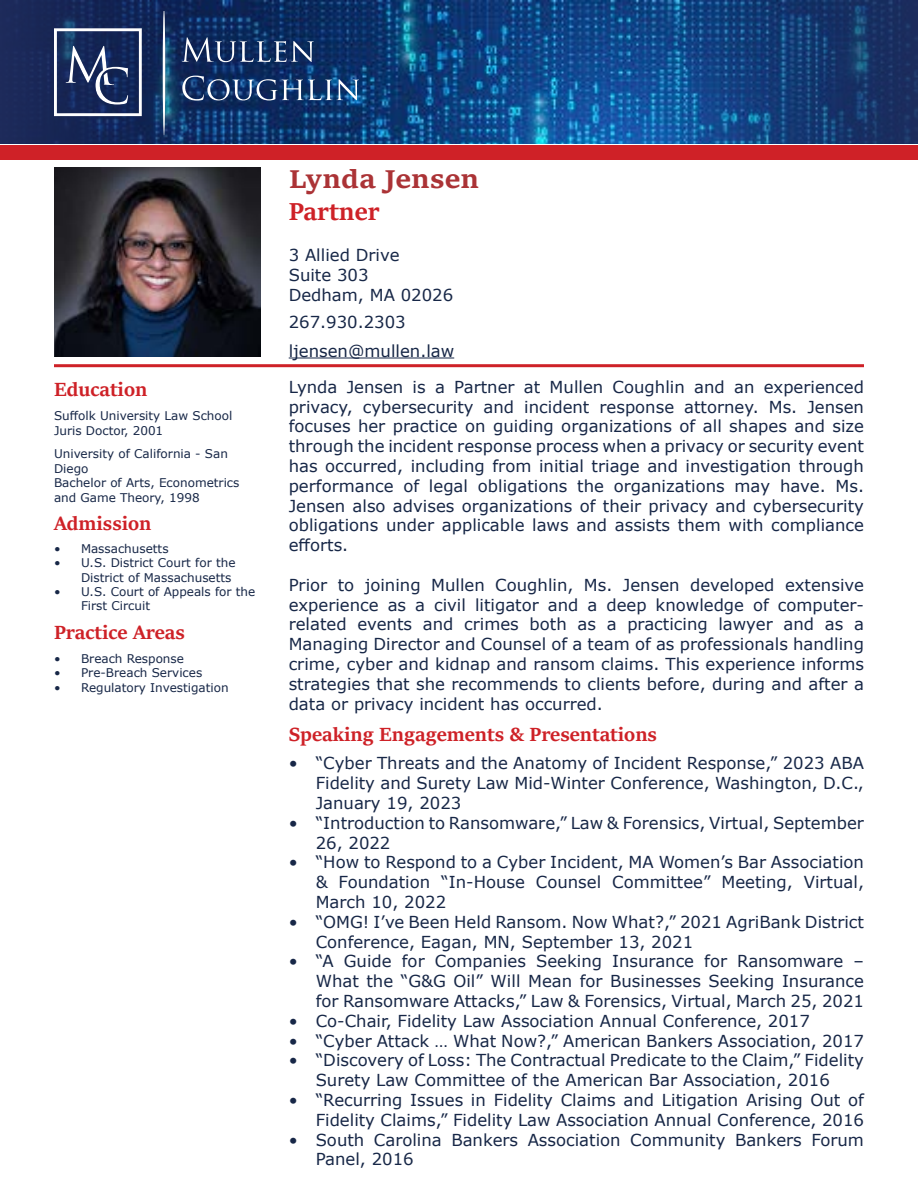
<style>
.page{position:relative;width:918px;height:1188px;background:#fff}
.page>*{position:absolute;margin:0;border:0;box-sizing:border-box;transform-origin:0 0}
.t1{font:700 27px "Sitka Small";color:#ab3336}
.t2{font:700 27px "Sitka Heading";color:#ce2127}
.t3{font:700 21px "Sitka Heading";color:#ce2127}
.t4{font:16.5px/19.8px "Verdana";color:#172747}
.t5{font:12px/14.4px "Verdana";color:#172747}
</style>
<div class="page">
<img style="left:0;top:0;width:918px;height:144px">
<div style="left:0;top:145px;width:918px;height:15px;background:#cf2127"></div>
<svg style="left:42px;top:1px;width:329px;height:138px;background:#213d6d"></svg>
<img style="left:54px;top:167px;width:206px;height:189px">
<hr style="left:289px;top:358px;width:165px;height:1px;background:#172747">
<hr style="left:54px;top:364px;width:810px;height:3px;background:#ce2127">
<p class="t3" style="left:54px;top:374px;width:95px">Education</p>
<p class="t5" style="left:54px;top:409px;width:180px">Suffolk University Law School<br>Juris Doctor, 2001</p>
<p class="t5" style="left:54px;top:447px;width:187px">University of California - San<br>Diego<br>Bachelor of Arts, Econometrics and Game Theory, 1998</p>
<p class="t3" style="left:54px;top:508px;width:99px">Admission</p>
<p class="t5" style="left:54px;top:541px;width:116px">• Massachusetts</p>
<p class="t5" style="left:81px;top:556px;width:156px;text-indent:-27px">• U.S. District Court for the<br>District of Massachusetts</p>
<p class="t5" style="left:81px;top:584px;width:176px;text-indent:-27px">• U.S. Court of Appeals for the<br>First Circuit</p>
<p class="t3" style="left:54px;top:617px;width:132px">Practice Areas</p>
<p class="t5" style="left:54px;top:651px;width:131px">• Breach Response</p>
<p class="t5" style="left:54px;top:665px;width:150px">• Pre-Breach Services</p>
<p class="t5" style="left:54px;top:680px;width:176px">• Regulatory Investigation</p>
<h1 class="t1" style="left:289px;top:156px;width:192px">Lynda Jensen</h1>
<h1 class="t2" style="left:289px;top:191px;width:92px">Partner</h1>
<p class="t4" style="left:289px;top:245px;width:166px">3 Allied Drive<br>Suite 303<br>Dedham, MA 02026</p>
<p class="t4" style="left:289px;top:308px;width:167px;line-height:28.5px">267.930.2303 ljensen@mullen.law</p>
<p class="t4" style="left:289px;top:377px;width:577px;text-align:justify">Lynda Jensen is a Partner at Mullen Coughlin and an experienced privacy, cybersecurity and incident response attorney. Ms. Jensen focuses her practice on guiding organizations of all shapes and size through the incident response process when a privacy or security event has occurred, including from initial triage and investigation through performance of legal obligations the organizations may have. Ms.<br>Jensen also advises organizations of their privacy and cybersecurity obligations under applicable laws and assists them with compliance efforts.</p>
<p class="t4" style="left:289px;top:575px;width:577px;text-align:justify">Prior to joining Mullen Coughlin, Ms. Jensen developed extensive experience as a civil litigator and a deep knowledge of computer&shy;related events and crimes both as a practicing lawyer and as a Managing Director and Counsel of a team of as professionals handling crime, cyber and kidnap and ransom claims. This experience informs strategies that she recommends to clients before, during and after a data or privacy incident has occurred.</p>
<p class="t3" style="left:289px;top:719px;width:370px">Speaking Engagements &amp; Presentations</p>
<p class="t4" style="left:316px;top:753px;width:550px;text-align:justify;text-indent:-27px">• “Cyber Threats and the Anatomy of Incident Response,” 2023 ABA Fidelity and Surety Law Mid-Winter Conference, Washington, D.C., January 19, 2023</p>
<p class="t4" style="left:316px;top:813px;width:550px;text-indent:-27px">• “Introduction to Ransomware,” Law &amp; Forensics, Virtual, September<br>26, 2022</p>
<p class="t4" style="left:316px;top:852px;width:550px;text-align:justify;text-indent:-27px">• “How to Respond to a Cyber Incident, MA Women’s Bar Association &amp; Foundation “In-House Counsel Committee” Meeting, Virtual, March 10, 2022</p>
<p class="t4" style="left:316px;top:912px;width:550px;text-indent:-27px">• “OMG! I’ve Been Held Ransom. Now What?,” 2021 AgriBank District<br>Conference, Eagan, MN, September 13, 2021</p>
<p class="t4" style="left:316px;top:951px;width:550px;text-align:justify;text-indent:-27px">• “A Guide for Companies Seeking Insurance for Ransomware – What the “G&amp;G Oil” Will Mean for Businesses Seeking Insurance for Ransomware Attacks,” Law &amp; Forensics, Virtual, March 25, 2021</p>
<p class="t4" style="left:289px;top:1011px;width:523px">• Co-Chair, Fidelity Law Association Annual Conference, 2017</p>
<p class="t4" style="left:289px;top:1031px;width:577px">• “Cyber Attack … What Now?,” American Bankers Association, 2017</p>
<p class="t4" style="left:289px;top:1050px;width:577px;text-align:center">• “Discovery of Loss: The Contractual Predicate to the Claim,” Fidelity<br>Surety Law Committee of the American Bar Association, 2016</p>
<p class="t4" style="left:289px;top:1090px;width:577px;text-align:right">• “Recurring Issues in Fidelity Claims and Litigation Arising Out of<br>Fidelity Claims,” Fidelity Law Association Annual Conference, 2016</p>
<p class="t4" style="left:316px;top:1130px;width:550px;text-indent:-27px">• South Carolina Bankers Association Community Bankers Forum<br>Panel, 2016</p>
</div>
